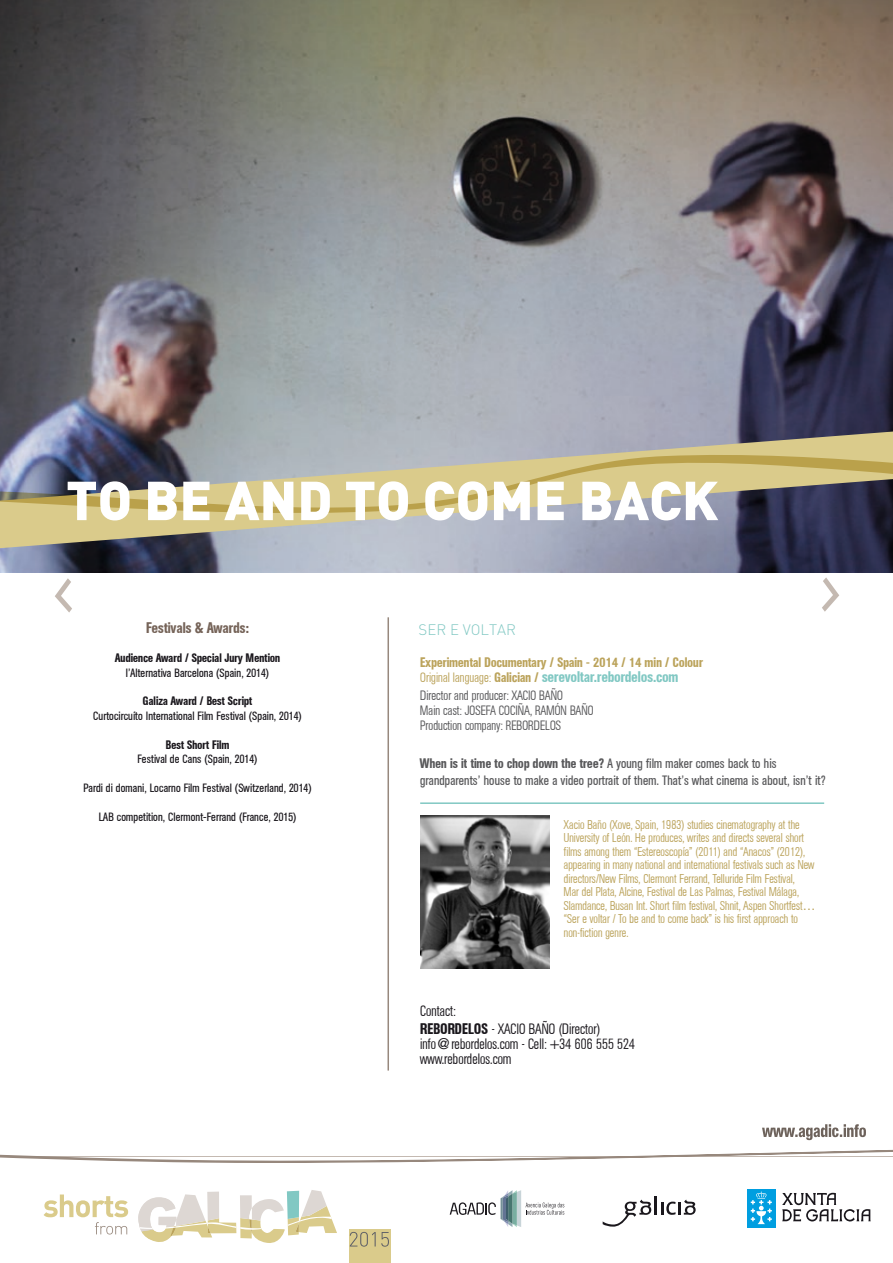
<style>
.page{position:relative;width:893px;height:1263px;background:#fff}
.page>*{position:absolute;margin:0;border:0;box-sizing:border-box;transform-origin:0 0}
.t1{font:900 54px "DIN";color:#fff}
.t2{font:15px/18px "Agent C Light Normal";color:#1a171c}
.t3{font:15px "Agent Con Med DB Normal";color:#81c8c3}
.t4{font:15px "Agent Con Med DB Normal";color:#756358}
.t5{font:300 15px "DIN";color:#81c8c3}
.t6{font:13.5px/15px "Agent C Light Normal";color:#58585a}
.t7{font:13.5px "Agent Con DB Normal";color:#58585a}
.t8{font:13.5px "Agent Con Med DB Normal";color:#58585a}
.t9{font:13.5px "Agent Con Med DB Normal";color:#bba35b}
.t10{font:12.75px/13.5px "Agent C Light Normal";color:#bba35b}
.t11{font:12px "Agent Con DB Normal";color:#1a171c}
.t12{font:12px "Agent Con Med DB Normal";color:#1a171c}
.s1{font-family:"Agent C Light Normal";font-size:13.5px;color:#bba35b}
.s2{font-size:13.5px;color:#bba35b}
.s3{font-family:"Agent Con DB Normal"}
.s4{font-family:"Agent Con Med DB Normal"}
</style>
<div class="page">
<hr style="left:387px;top:617px;width:2px;height:453px;background:#97887d">
<svg style="left:44px;top:1194px;width:84px;height:40px"></svg>
<svg style="left:138px;top:1190px;width:199px;height:53px"></svg>
<div style="left:349px;top:1229px;width:42px;height:34px;background:#dacb8b"></div>
<svg style="left:350px;top:1232px;width:39px;height:14px"></svg>
<div style="left:747px;top:1189px;width:29px;height:39px;background:#009ee0"></div>
<svg style="left:751px;top:1191px;width:21px;height:33px"></svg>
<svg style="left:782px;top:1193px;width:89px;height:29px"></svg>
<svg style="left:450px;top:1190px;width:114px;height:37px"></svg>
<hr style="left:654px;top:1196px;width:3px;height:18px;background:#1a171c">
<svg style="left:661px;top:1199px;width:35px;height:16px"></svg>
<svg style="left:603px;top:1199px;width:48px;height:28px"></svg>
<svg style="left:0;top:1124px;width:893px;height:39px"></svg>
<img style="left:0;top:0;width:893px;height:573px">
<svg style="left:0;top:431px;width:893px;height:117px;background:#8e919a"></svg>
<svg style="left:0;top:446px;width:893px;height:89px;background:#a8a38a"></svg>
<hr style="left:420px;top:802px;width:404px;height:2px;background:#81c8c3">
<img style="left:420px;top:816px;width:129px;height:153px">
<svg style="left:55px;top:578px;width:17px;height:34px"></svg>
<svg style="left:822px;top:577px;width:17px;height:35px"></svg>
<h1 class="t1" style="left:66px;top:464px;width:654px">TO BE AND TO COME BACK</h1>
<p class="t4" style="left:146px;top:620px;width:104px">Festivals &amp; Awards:</p>
<p class="t12" style="left:115px;top:651px;width:167px">Audience Award / Special Jury Mention</p>
<p class="t11" style="left:126px;top:666px;width:145px">l’Alternativa Barcelona (Spain, 2014)</p>
<p class="t12" style="left:143px;top:694px;width:111px">Galiza Award / Best Script</p>
<p class="t11" style="left:93px;top:709px;width:210px">Curtocircuíto International Film Festival (Spain, 2014)</p>
<p class="t12" style="left:166px;top:738px;width:65px">Best Short Film</p>
<p class="t11" style="left:138px;top:752px;width:122px">Festival de Cans (Spain, 2014)</p>
<p class="t11" style="left:84px;top:781px;width:230px">Pardi di domani, Locarno Film Festival (Switzerland, 2014)</p>
<p class="t11" style="left:99px;top:810px;width:199px">LAB competition, Clermont-Ferrand (France, 2015)</p>
<p class="t5" style="left:419px;top:621px;width:99px">SER E VOLTAR</p>
<p class="t9" style="left:420px;top:655px;width:284px">Experimental Documentary / Spain - 2014 / 14 min / Colour</p>
<p class="t3" style="left:420px;top:668px;width:260px"><span class="s1">Original language:</span> <span class="s2">Galician /</span> serevoltar.rebordelos.com</p>
<p class="t6" style="left:420px;top:688px;width:175px">Director and producer: XACIO BAÑO<br>Main cast: JOSEFA COCIÑA, RAMÓN BAÑO<br>Production company: REBORDELOS</p>
<p class="t8" style="left:420px;top:756px;width:358px">When is it time to chop down the tree? <span class="s3">A young film maker comes back to his</span></p>
<p class="t7" style="left:420px;top:772px;width:407px">grandparents’ house to make a video portrait of them. That’s what cinema is about, isn’t it?</p>
<p class="t10" style="left:564px;top:818px;width:253px">Xacio Baño (Xove, Spain, 1983) studies cinematography at the University of León. He produces, writes and directs several short films among them “Estereoscopía” (2011) and “Anacos” (2012), appearing in many national and international festivals such as New directors/New Films, Clermont Ferrand, Telluride Film Festival,<br>Mar del Plata, Alcine, Festival de Las Palmas, Festival Málaga, Slamdance, Busan Int. Short film festival, Shnit, Aspen Shortfest… “Ser e voltar / To be and to come back” is his first approach to non-fiction genre.</p>
<p class="t2" style="left:420px;top:1002px;width:182px">Contact:<br><span class="s4">REBORDELOS</span> - XACIO BAÑO (Director)</p>
<p class="t2" style="left:420px;top:1036px;width:216px;line-height:15px">info@rebordelos.com - Cell: +34 606 555 524 www.rebordelos.com</p>
</div>
